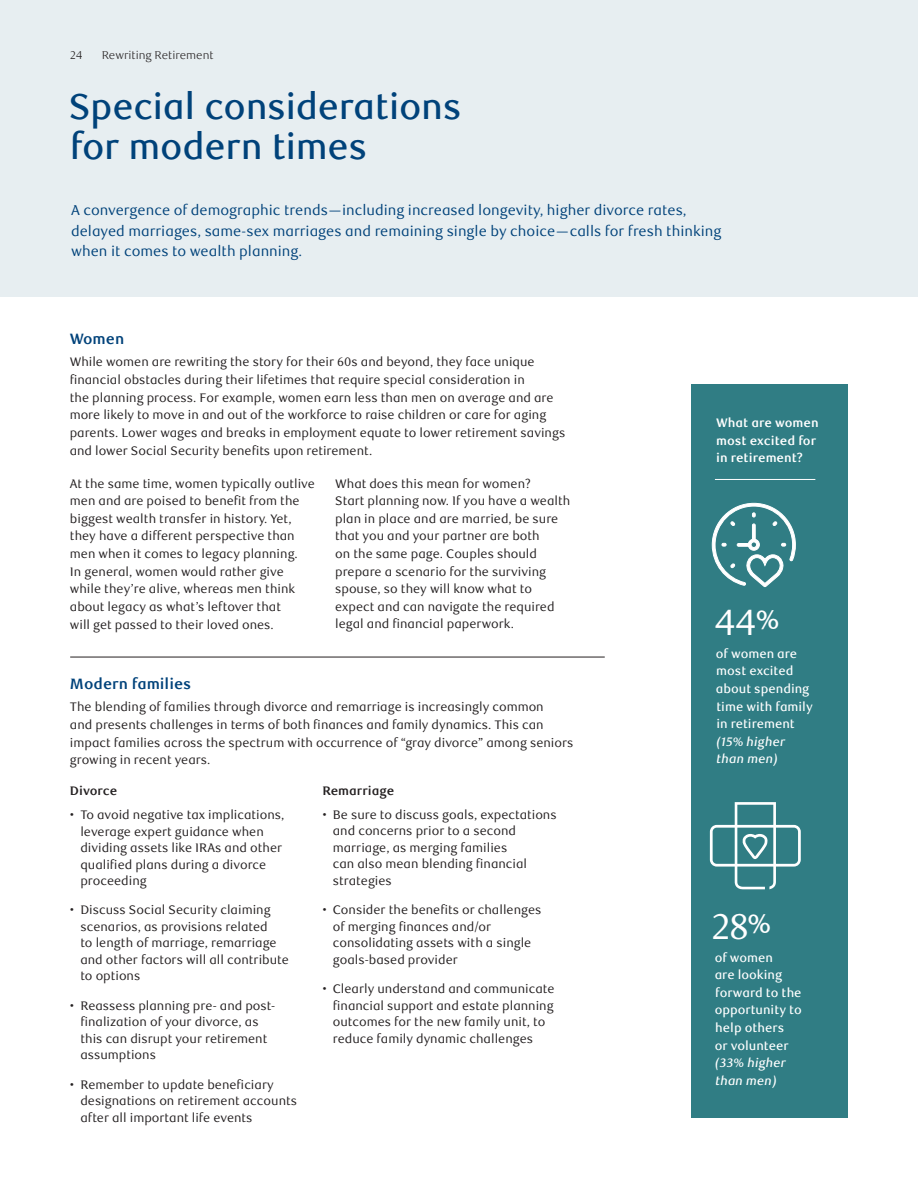
<style>
.page{position:relative;width:918px;height:1188px;background:#fff}
.page>*{position:absolute;margin:0;border:0;box-sizing:border-box;transform-origin:0 0}
.t1{font:500 36px/40.5px "RBC Text";letter-spacing:-.01em;color:#00427a}
.t2{font:36px "RBC Text";color:#fff}
.t3{font:700 15px "RBC Text";color:#00427a}
.t4{font:14.25px/20.2px "RBC Text";color:#00427a}
.t5{font:12.3px/17.5px "RBC Text";color:#231f20}
.t6{font:500 12.3px/17.5px "RBC Text";color:#fff}
.t7{font:700 12.3px/17.5px "RBC Text";color:#fff}
.t8{font:italic 500 12.3px/17.5px "RBC Text";color:#fff}
.t9{font:700 12.3px "RBC Text";color:#231f20}
.t10{font:300 11.25px "RBC Text";color:#231f20}
</style>
<div class="page">
<div style="left:0;top:0;width:918px;height:297px;background:#e7eef1"></div>
<div style="left:691px;top:384px;width:157px;height:734px;background:#307d84"></div>
<hr style="left:715px;top:479px;width:100px;height:1px;background:#fff">
<svg style="left:710px;top:802px;width:91px;height:87px"></svg>
<hr style="left:70px;top:657px;width:535px;height:1px;background:#231f20">
<svg style="left:712px;top:503px;width:84px;height:84px"></svg>
<p class="t10" style="left:70px;top:48px;width:14px">24</p>
<p class="t10" style="left:102px;top:48px;width:113px">Rewriting Retirement</p>
<h1 class="t1" style="left:69px;top:87px;width:394px">Special considerations for modern times</h1>
<p class="t4" style="left:71px;top:201px;width:652px">A convergence of demographic trends—including increased longevity, higher divorce rates, delayed marriages, same-sex marriages and remaining single by choice—calls for fresh thinking when it comes to wealth planning.</p>
<p class="t3" style="left:70px;top:330px;width:56px">Women</p>
<p class="t5" style="left:70px;top:354px;width:497px">While women are rewriting the story for their 60s and beyond, they face unique financial obstacles during their lifetimes that require special consideration in<br>the planning process. For example, women earn less than men on average and are more likely to move in and out of the workforce to raise children or care for aging parents. Lower wages and breaks in employment equate to lower retirement savings and lower Social Security benefits upon retirement.</p>
<p class="t5" style="left:70px;top:475px;width:247px">At the same time, women typically outlive men and are poised to benefit from the biggest wealth transfer in history. Yet, they have a different perspective than men when it comes to legacy planning.<br>In general, women would rather give while they’re alive, whereas men think about legacy as what’s leftover that<br>will get passed to their loved ones.</p>
<p class="t5" style="left:335px;top:475px;width:237px">What does this mean for women?<br>Start planning now. If you have a wealth plan in place and are married, be sure that you and your partner are both<br>on the same page. Couples should prepare a scenario for the surviving spouse, so they will know what to expect and can navigate the required legal and financial paperwork.</p>
<p class="t3" style="left:70px;top:675px;width:123px">Modern families</p>
<p class="t5" style="left:70px;top:699px;width:505px">The blending of families through divorce and remarriage is increasingly common<br>and presents challenges in terms of both finances and family dynamics. This can impact families across the spectrum with occurrence of “gray divorce” among seniors growing in recent years.</p>
<p class="t9" style="left:70px;top:783px;width:49px">Divorce</p>
<p class="t5" style="left:80px;top:807px;width:205px;line-height:16.5px;text-indent:-10px">• To avoid negative tax implications, leverage expert guidance when dividing assets like IRAs and other qualified plans during a divorce proceeding</p>
<p class="t5" style="left:80px;top:902px;width:210px;line-height:16.5px;text-indent:-10px">• Discuss Social Security claiming scenarios, as provisions related<br>to length of marriage, remarriage and other factors will all contribute to options</p>
<p class="t5" style="left:80px;top:998px;width:196px;line-height:16.5px;text-indent:-10px">• Reassess planning pre- and post&shy;finalization of your divorce, as this can disrupt your retirement assumptions</p>
<p class="t5" style="left:80px;top:1077px;width:218px;line-height:16.5px;text-indent:-10px">• Remember to update beneficiary designations on retirement accounts after all important life events</p>
<p class="t9" style="left:322px;top:783px;width:73px">Remarriage</p>
<p class="t5" style="left:333px;top:807px;width:225px;line-height:16.5px;text-indent:-10px">• Be sure to discuss goals, expectations and concerns prior to a second marriage, as merging families<br>can also mean blending financial strategies</p>
<p class="t5" style="left:333px;top:902px;width:210px;line-height:16.5px;text-indent:-10px">• Consider the benefits or challenges of merging finances and/or consolidating assets with a single goals-based provider</p>
<p class="t5" style="left:333px;top:981px;width:223px;line-height:16.5px;text-indent:-10px">• Clearly understand and communicate financial support and estate planning outcomes for the new family unit, to reduce family dynamic challenges</p>
<p class="t7" style="left:716px;top:415px;width:104px">What are women most excited for in retirement?</p>
<h1 class="t2" style="left:714px;top:601px;width:67px">44<sup>%</sup></h1>
<p class="t6" style="left:716px;top:645px;width:98px">of women are most excited about spending time with family in retirement</p>
<p class="t8" style="left:716px;top:733px;width:71px">(15% higher than men)</p>
<h1 class="t2" style="left:712px;top:905px;width:61px">28<sup>%</sup></h1>
<p class="t6" style="left:715px;top:949px;width:89px">of women<br>are looking forward to the opportunity to help others<br>or volunteer</p>
<p class="t8" style="left:715px;top:1055px;width:73px">(33% higher than men)</p>
</div>
